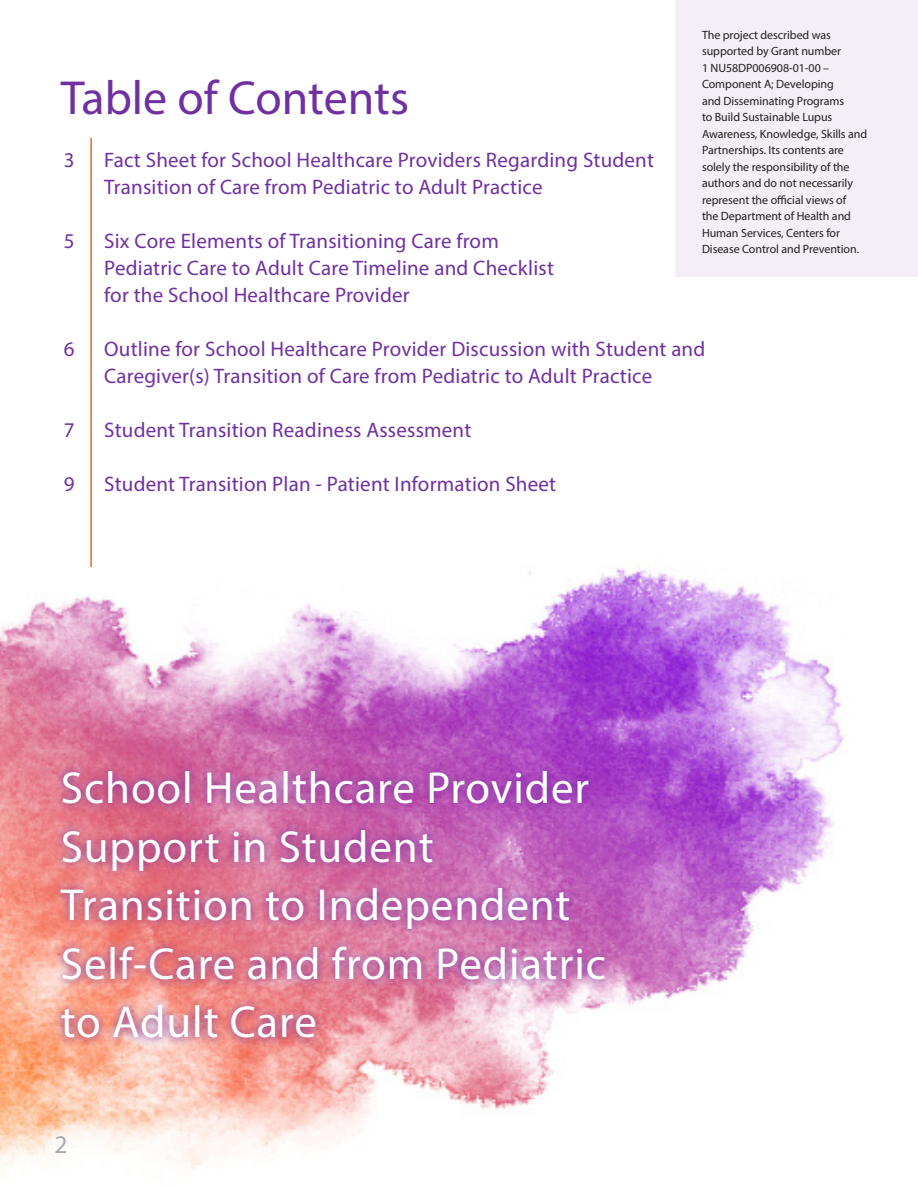
<style>
.page{position:relative;width:918px;height:1188px;background:#fff}
.page>*{position:absolute;margin:0;border:0;box-sizing:border-box;transform-origin:0 0}
.t1{font:48px "Myriad Pro";color:#7030a1}
.t2{font:45px/58.5px "Myriad Pro";letter-spacing:.02em;color:#fff}
.t3{font:25.5px "Myriad Pro";color:#a8a9ad}
.t4{font:21px/27px "Myriad Pro";letter-spacing:.01em;color:#7030a1}
.Advisory_Panel{font:12px/16.5px "Myriad Pro";letter-spacing:-.005em;color:#231f20}
</style>
<div class="page">
<img style="left:0;top:565px;width:844px;height:604px">
<div style="left:675px;top:0;width:243px;height:276px;background:#f4eef7"></div>
<div style="left:51px;top:762px;width:563px;height:285px;background:#7030a1;opacity:.9"></div>
<hr style="left:90px;top:138px;width:2px;height:429px;background:#f26522">
<p class="Advisory_Panel" style="left:702px;top:26px;width:167px">The project described was supported by Grant number<br>1 NU58DP006908-01-00 –<br>Component A; Developing<br>and Disseminating Programs<br>to Build Sustainable Lupus<br>Awareness, Knowledge, Skills and<br>Partnerships. Its contents are solely the responsibility of the authors and do not necessarily represent the official views of<br>the Department of Health and<br>Human Services, Centers for<br>Disease Control and Prevention.</p>
<p class="t1" style="left:61px;top:68px;width:350px">Table of Contents</p>
<p class="t4" style="left:64px;top:146px;width:12px">3</p>
<p class="t4" style="left:104px;top:146px;width:551px">Fact Sheet for School Healthcare Providers Regarding Student<br>Transition of Care from Pediatric to Adult Practice</p>
<p class="t4" style="left:64px;top:227px;width:12px">5</p>
<p class="t4" style="left:104px;top:227px;width:451px">Six Core Elements of Transitioning Care from<br>Pediatric Care to Adult Care Timeline and Checklist for the School Healthcare Provider</p>
<p class="t4" style="left:64px;top:335px;width:12px">6</p>
<p class="t4" style="left:104px;top:335px;width:603px">Outline for School Healthcare Provider Discussion with Student and<br>Caregiver(s) Transition of Care from Pediatric to Adult Practice</p>
<p class="t4" style="left:64px;top:416px;width:12px">7</p>
<p class="t4" style="left:104px;top:416px;width:369px">Student Transition Readiness Assessment</p>
<p class="t4" style="left:64px;top:470px;width:12px">9</p>
<p class="t4" style="left:104px;top:470px;width:454px">Student Transition Plan - Patient Information Sheet</p>
<p class="t2" style="left:61px;top:758px;width:547px">School Healthcare Provider<br>Support in Student<br>Transition to Independent<br>Self-Care and from Pediatric to Adult Care</p>
<p class="t3" style="left:55px;top:1128px;width:15px">2</p>
</div>
